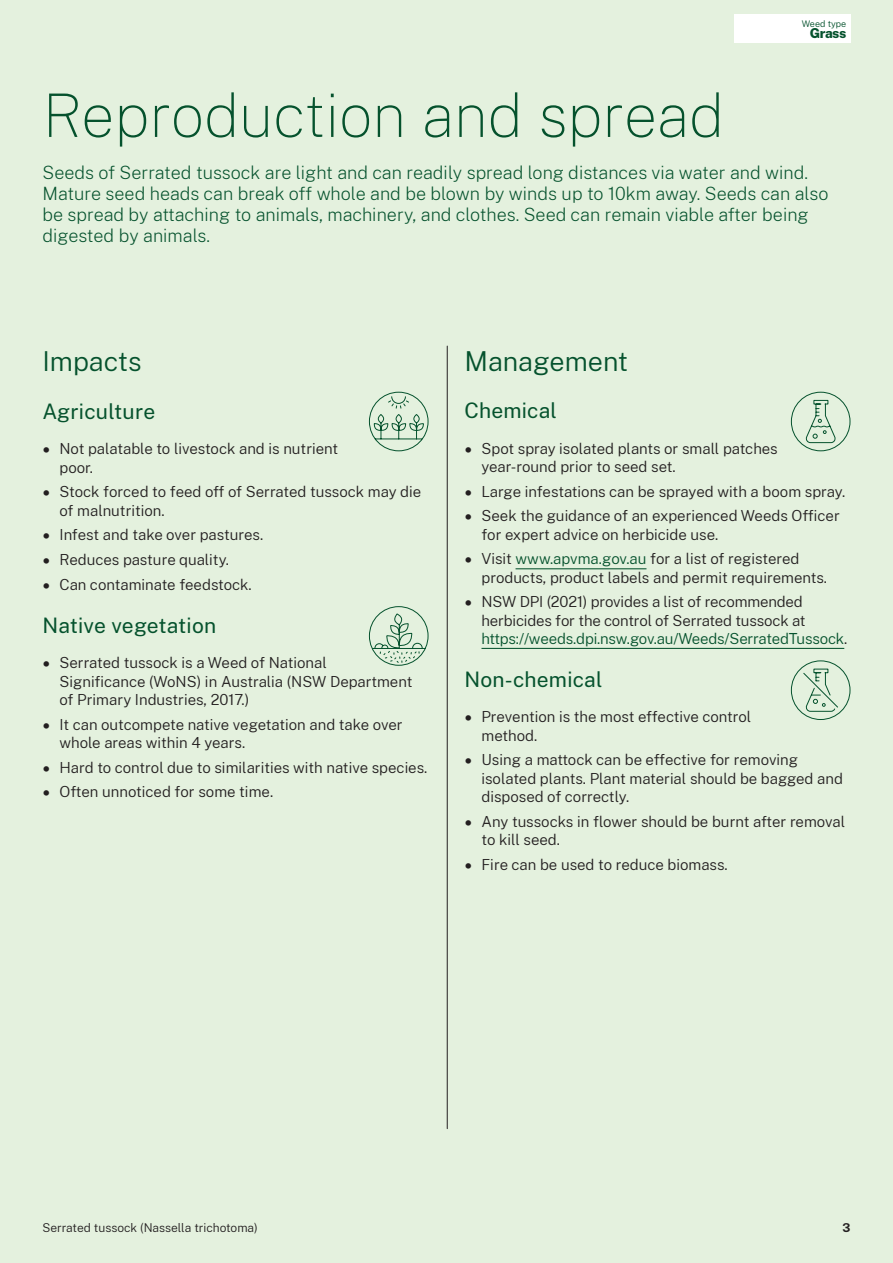
<style>
.page{position:relative;width:893px;height:1263px;background:#e4f1de}
.page>*{position:absolute;margin:0;border:0;box-sizing:border-box;transform-origin:0 0}
.H1{font:100 60px "Public Sans";color:#05522d}
.H2{font:300 27px "Public Sans";color:#05522d}
.H3{font:21px "Public Sans";letter-spacing:.01em;color:#05522d}
.Intro{font:200 18px/21px "Public Sans";color:#05522d}
.t1{font:300 15px/18.3px "Public Sans";color:#231f20}
.Body{font:800 13.5px "Public Sans";letter-spacing:-.035em;color:#05522d}
.t2{font:300 12px "Public Sans";color:#231f20}
.t3{font:700 12px "Public Sans";color:#231f20}
.Small_Print{font:300 9px "Public Sans";color:#05522d}
.s1{font-family:"Nunito Sans"}
.s2{color:#05522d}
</style>
<div class="page">
<hr style="left:447px;top:346px;width:1px;height:783px;background:#231f20">
<svg style="left:368px;top:391px;width:61px;height:61px"></svg>
<svg style="left:368px;top:606px;width:61px;height:60px"></svg>
<hr style="left:516px;top:568px;width:130px;height:1px;background:#05522d">
<hr style="left:481px;top:648px;width:363px;height:1px;background:#05522d">
<svg style="left:790px;top:391px;width:61px;height:61px"></svg>
<svg style="left:790px;top:660px;width:61px;height:60px"></svg>
<div style="left:733px;top:14px;width:117px;height:29px;background:#fff"></div>
<p class="Small_Print" style="left:802px;top:17px;width:46px">Weed type</p>
<p class="Body" style="left:810px;top:23px;width:38px">Grass</p>
<h1 class="H1" style="left:43px;top:75px;width:683px">Reproduction and spread</h1>
<p class="Intro" style="left:43px;top:161px;width:787px">Seeds of Serrated tussock are light and can readily spread long distances via water and wind.<br>Mature seed heads can break off whole and be blown by winds up to 10km away. Seeds can also be spread by attaching to animals, machinery, and clothes. Seed can remain viable after being digested by animals.</p>
<h2 class="H2" style="left:43px;top:342px;width:100px">Impacts</h2>
<h3 class="H3" style="left:43px;top:397px;width:114px">Agriculture</h3>
<p class="t1" style="left:60px;top:439px;width:280px;text-indent:-17px"><span class="s1">•</span> Not palatable to livestock and is nutrient poor.</p>
<p class="t1" style="left:60px;top:482px;width:363px;text-indent:-17px"><span class="s1">•</span> Stock forced to feed off of Serrated tussock may die of malnutrition.</p>
<p class="t1" style="left:43px;top:525px;width:222px"><span class="s1">•</span> Infest and take over pastures.</p>
<p class="t1" style="left:43px;top:550px;width:188px"><span class="s1">•</span> Reduces pasture quality.</p>
<p class="t1" style="left:43px;top:574px;width:211px"><span class="s1">•</span> Can contaminate feedstock.</p>
<h3 class="H3" style="left:43px;top:611px;width:175px">Native vegetation</h3>
<p class="t1" style="left:60px;top:653px;width:354px;text-indent:-17px"><span class="s1">•</span> Serrated tussock is a Weed of National<br>Significance (WoNS) in Australia (NSW Department of Primary Industries, 2017.)</p>
<p class="t1" style="left:60px;top:714px;width:345px;text-indent:-17px"><span class="s1">•</span> It can outcompete native vegetation and take over whole areas within 4 years.</p>
<p class="t1" style="left:43px;top:757px;width:386px"><span class="s1">•</span> Hard to control due to similarities with native species.</p>
<p class="t1" style="left:43px;top:782px;width:232px"><span class="s1">•</span> Often unnoticed for some time.</p>
<h2 class="H2" style="left:464px;top:342px;width:165px">Management</h2>
<h3 class="H3" style="left:464px;top:396px;width:94px">Chemical</h3>
<p class="t1" style="left:481px;top:438px;width:298px;text-indent:-17px"><span class="s1">•</span> Spot spray isolated plants or small patches year-round prior to seed set.</p>
<p class="t1" style="left:464px;top:481px;width:382px"><span class="s1">•</span> Large infestations can be sprayed with a boom spray.</p>
<p class="t1" style="left:481px;top:506px;width:360px;text-indent:-17px"><span class="s1">•</span> Seek the guidance of an experienced Weeds Officer for expert advice on herbicide use.</p>
<p class="t1" style="left:481px;top:549px;width:347px;text-indent:-17px"><span class="s1">•</span> Visit <span class="s2">www.apvma.gov.au</span> for a list of registered products, product labels and permit requirements.</p>
<p class="t1" style="left:481px;top:592px;width:367px;text-indent:-17px"><span class="s1">•</span> NSW DPI (2021) provides a list of recommended herbicides for the control of Serrated tussock at <span class="s2">https://weeds.dpi.nsw.gov.au/Weeds/SerratedTussock</span>.</p>
<h3 class="H3" style="left:464px;top:665px;width:139px">Non-chemical</h3>
<p class="t1" style="left:481px;top:707px;width:271px;text-indent:-17px"><span class="s1">•</span> Prevention is the most effective control method.</p>
<p class="t1" style="left:481px;top:750px;width:363px;text-indent:-17px"><span class="s1">•</span> Using a mattock can be effective for removing isolated plants. Plant material should be bagged and disposed of correctly.</p>
<p class="t1" style="left:481px;top:811px;width:365px;text-indent:-17px"><span class="s1">•</span> Any tussocks in flower should be burnt after removal to kill seed.</p>
<p class="t1" style="left:464px;top:854px;width:265px"><span class="s1">•</span> Fire can be used to reduce biomass.</p>
<p class="t2" style="left:43px;top:1219px;width:217px">Serrated tussock (Nassella trichotoma)</p>
<p class="t3" style="left:842px;top:1219px;width:9px">3</p>
</div>
